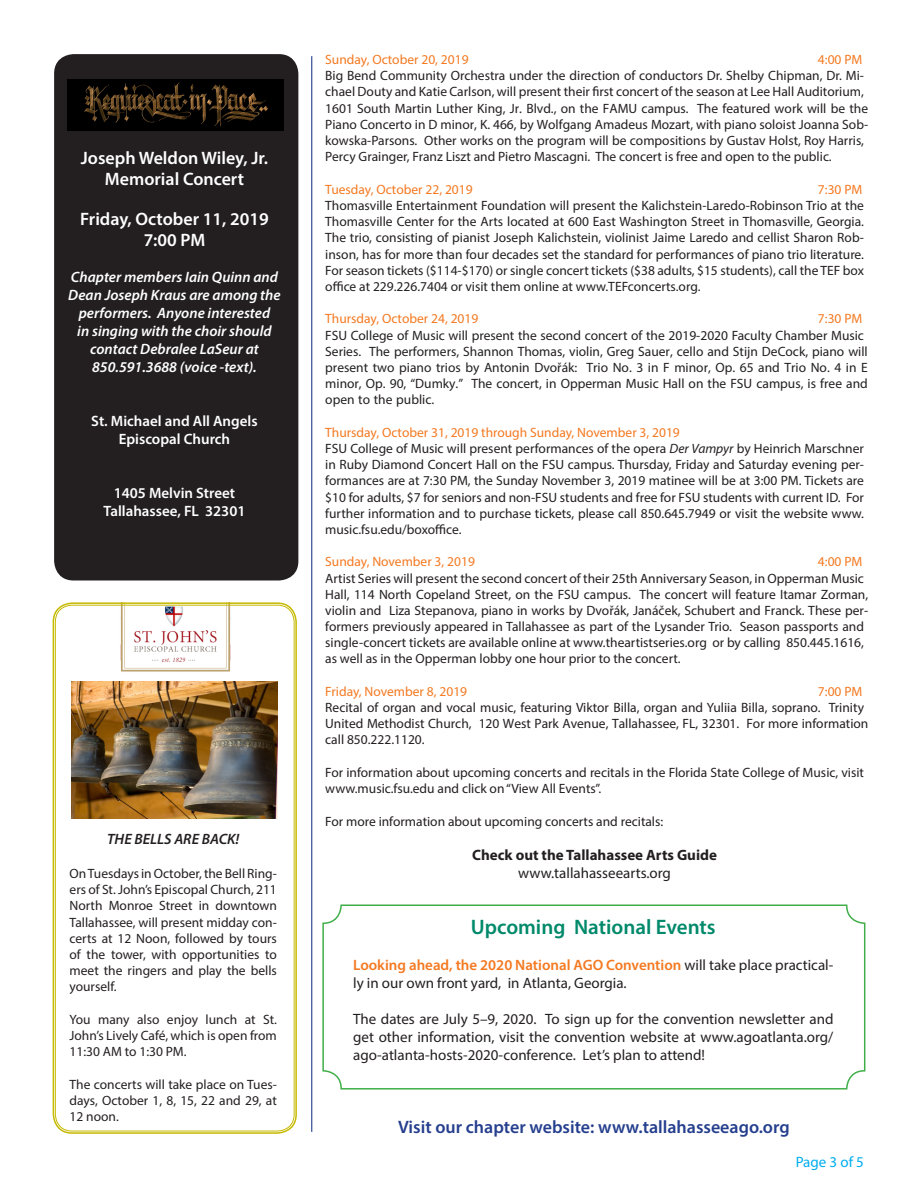
<style>
.page{position:relative;width:918px;height:1188px;background:#fff}
.page>*{position:absolute;margin:0;border:0;box-sizing:border-box;transform-origin:0 0}
.t1{font:600 21px "Myriad Pro";color:#00896a}
.t2{font:600 18px "Myriad Pro";color:#fff}
.t3{font:600 18px "Myriad Pro";color:#253f8e}
.t4{font:15px/18px "Myriad Pro";color:#231f20}
.t5{font:italic 600 15px/18px "Myriad Pro";color:#fff;text-align:center}
.t6{font:600 15px "Myriad Pro";color:#fff}
.t7{font:700 15px "Myriad Pro";color:#231f20}
.t8{font:italic 600 15px "Myriad Pro";color:#231f20}
.t9{font:15px "Myriad Pro";color:#00aeef}
.t10{font:13.5px/16.2px "Myriad Pro";color:#231f20}
.t11{font:13.5px "Myriad Pro";color:#f47921}
.s1{color:#f47921}
.s2{font-style:italic}
.s3{font-weight:600;color:#f47921}
</style>
<div class="page">
<hr style="left:311px;top:56px;width:1px;height:1076px;background:#253f8e">
<div style="left:56px;top:56px;width:241px;height:523px;background:#231f20;border-radius:18px"></div>
<div style="left:54px;top:54px;width:244px;height:527px;border:3px solid #231f20;border-radius:18px"></div>
<img style="left:68px;top:80px;width:216px;height:50px">
<div style="left:322px;top:904px;width:543px;height:186px;border:2px solid #40ae49;border-radius:18px"></div>
<img style="left:120px;top:607px;width:111px;height:65px">
<div style="left:53px;top:602px;width:244px;height:532px;border:2px solid #c6b901;border-radius:19px"></div>
<div style="left:55px;top:605px;width:239px;height:526px;border:1px solid #c6b901;border-radius:17px"></div>
<img style="left:72px;top:681px;width:206px;height:137px">
<p class="t2" style="left:81px;top:146px;width:189px">Joseph Weldon Wiley, Jr.</p>
<p class="t2" style="left:105px;top:168px;width:141px">Memorial Concert</p>
<p class="t2" style="left:80px;top:207px;width:190px">Friday, October 11, 2019</p>
<p class="t2" style="left:144px;top:229px;width:63px">7:00 PM</p>
<p class="t5" style="left:68px;top:268px;width:214px">Chapter members Iain Quinn and<br>Dean Joseph Kraus are among the performers. Anyone interested<br>in singing with the choir should contact Debralee LaSeur at<br>850.591.3688 (voice -text).</p>
<p class="t6" style="left:91px;top:412px;width:168px">St. Michael and All Angels</p>
<p class="t6" style="left:119px;top:430px;width:113px">Episcopal Church</p>
<p class="t6" style="left:114px;top:484px;width:123px">1405 Melvin Street</p>
<p class="t6" style="left:104px;top:502px;width:143px">Tallahassee, FL 32301</p>
<p class="t8" style="left:107px;top:829px;width:134px">THE BELLS ARE BACK!</p>
<p class="t10" style="left:70px;top:865px;width:209px;text-align:justify">On Tuesdays in October, the Bell Ring&shy;ers of St. John’s Episcopal Church, 211<br>North Monroe Street in downtown Tallahassee, will present midday con&shy;certs at 12 Noon, followed by tours of the tower, with opportunities to meet the ringers and play the bells yourself.</p>
<p class="t10" style="left:70px;top:1011px;width:209px;text-align:justify">You many also enjoy lunch at St.<br>John’s Lively Café, which is open from 11:30 AM to 1:30 PM.</p>
<p class="t10" style="left:70px;top:1076px;width:209px;text-align:justify">The concerts will take place on Tues&shy;days, October 1, 8, 15, 22 and 29, at 12 noon.</p>
<p class="t11" style="left:325px;top:51px;width:145px">Sunday, October 20, 2019</p>
<p class="t10" style="left:325px;top:51px;width:544px;text-indent:493px"><span class="s1">4:00 PM </span>Big Bend Community Orchestra under the direction of conductors Dr. Shelby Chipman, Dr. Mi&shy;chael Douty and Katie Carlson, will present their first concert of the season at Lee Hall Auditorium, 1601 South Martin Luther King, Jr. Blvd., on the FAMU campus. The featured work will be the Piano Concerto in D minor, K. 466, by Wolfgang Amadeus Mozart, with piano soloist Joanna Sob&shy;kowska-Parsons. Other works on the program will be compositions by Gustav Holst, Roy Harris, Percy Grainger, Franz Liszt and Pietro Mascagni. The concert is free and open to the public.</p>
<p class="t11" style="left:325px;top:181px;width:149px">Tuesday, October 22, 2019</p>
<p class="t11" style="left:818px;top:181px;width:46px">7:30 PM</p>
<p class="t10" style="left:325px;top:197px;width:540px;text-align:justify">Thomasville Entertainment Foundation will present the Kalichstein-Laredo-Robinson Trio at the Thomasville Center for the Arts located at 600 East Washington Street in Thomasville, Georgia.<br>The trio, consisting of pianist Joseph Kalichstein, violinist Jaime Laredo and cellist Sharon Rob&shy;inson, has for more than four decades set the standard for performances of piano trio literature.<br>For season tickets ($114-$170) or single concert tickets ($38 adults, $15 students), call the TEF box office at 229.226.7404 or visit them online at www.TEFconcerts.org.</p>
<p class="t11" style="left:325px;top:311px;width:155px">Thursday, October 24, 2019</p>
<p class="t10" style="left:325px;top:311px;width:544px;text-indent:493px"><span class="s1">7:30 PM </span>FSU College of Music will present the second concert of the 2019-2020 Faculty Chamber Music Series. The performers, Shannon Thomas, violin, Greg Sauer, cello and Stijn DeCock, piano will present two piano trios by Antonin Dvořák: Trio No. 3 in F minor, Op. 65 and Trio No. 4 in E minor, Op. 90, “Dumky.” The concert, in Opperman Music Hall on the FSU campus, is free and open to the public.</p>
<p class="t11" style="left:325px;top:424px;width:356px">Thursday, October 31, 2019 through Sunday, November 3, 2019</p>
<p class="t10" style="left:325px;top:440px;width:540px;text-align:justify">FSU College of Music will present performances of the opera <span class="s2">Der Vampyr</span> by Heinrich Marschner in Ruby Diamond Concert Hall on the FSU campus. Thursday, Friday and Saturday evening per&shy;formances are at 7:30 PM, the Sunday November 3, 2019 matinee will be at 3:00 PM. Tickets are $10 for adults, $7 for seniors and non-FSU students and free for FSU students with current ID. For further information and to purchase tickets, please call 850.645.7949 or visit the website www. music.fsu.edu/boxoffice.</p>
<p class="t11" style="left:325px;top:554px;width:151px">Sunday, November 3, 2019</p>
<p class="t10" style="left:325px;top:554px;width:544px;text-indent:493px"><span class="s1">4:00 PM </span>Artist Series will present the second concert of their 25th Anniversary Season, in Opperman Music Hall, 114 North Copeland Street, on the FSU campus. The concert will feature Itamar Zorman, violin and Liza Stepanova, piano in works by Dvořák, Janáček, Schubert and Franck. These per&shy;formers previously appeared in Tallahassee as part of the Lysander Trio. Season passports and single-concert tickets are available online at www.theartistseries.org or by calling 850.445.1616, as well as in the Opperman lobby one hour prior to the concert.</p>
<p class="t11" style="left:325px;top:683px;width:143px">Friday, November 8, 2019</p>
<p class="t10" style="left:325px;top:683px;width:545px;text-indent:493px"><span class="s1">7:00 PM </span>Recital of organ and vocal music, featuring Viktor Billa, organ and Yuliia Billa, soprano. Trinity United Methodist Church, 120 West Park Avenue, Tallahassee, FL, 32301. For more information call 850.222.1120.</p>
<p class="t10" style="left:325px;top:764px;width:540px">For information about upcoming concerts and recitals in the Florida State College of Music, visit www.music.fsu.edu and click on “View All Events”.</p>
<p class="t10" style="left:325px;top:813px;width:340px">For more information about upcoming concerts and recitals:</p>
<p class="t7" style="left:472px;top:845px;width:246px">Check out the Tallahassee Arts Guide</p>
<p class="t4" style="left:518px;top:864px;width:154px">www.tallahasseearts.org</p>
<p class="t1" style="left:471px;top:914px;width:246px">Upcoming National Events</p>
<p class="t4" style="left:353px;top:956px;width:482px"><span class="s3">Looking ahead, the 2020 National AGO Convention</span> will take place practical&shy;ly in our own front yard, in Atlanta, Georgia.</p>
<p class="t4" style="left:353px;top:1010px;width:482px;text-align:justify">The dates are July 5–9, 2020. To sign up for the convention newsletter and get other information, visit the convention website at www.agoatlanta.org/ ago-atlanta-hosts-2020-conference. Let’s plan to attend!</p>
<p class="t3" style="left:398px;top:1116px;width:393px">Visit our chapter website: www.tallahasseeago.org</p>
<p class="t9" style="left:796px;top:1153px;width:70px">Page 3 of 5</p>
</div>
